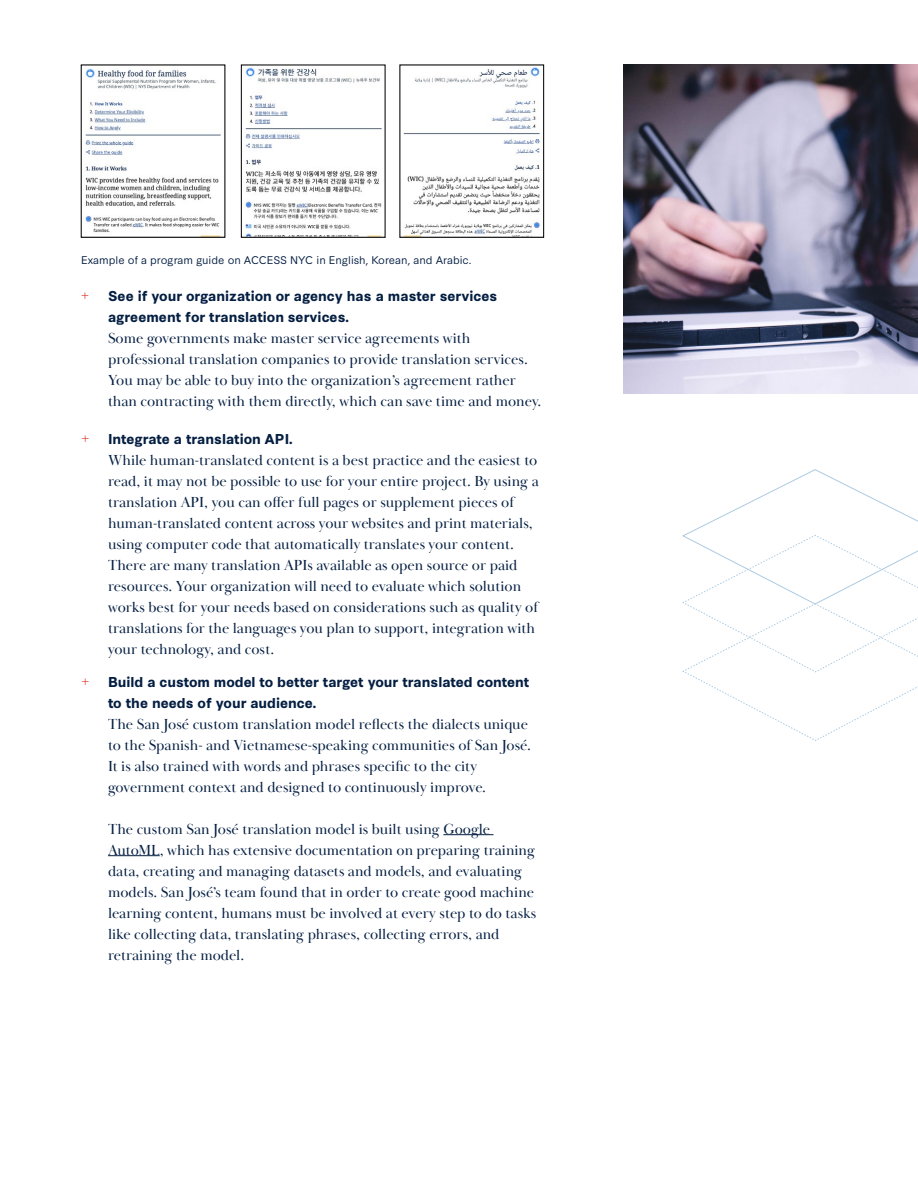
<style>
.page{position:relative;width:918px;height:1188px;background:#fff}
.page>*{position:absolute;margin:0;border:0;box-sizing:border-box;transform-origin:0 0}
.t1{font:15px/21px "Baskerville Display PT";color:#041e42}
.t2{font:700 13.5px/21px "Synthese";color:#041e42}
.t3{font:10.5px "Synthese";color:#041e42}
.s1{font-family:"Baskerville Display PT";font-weight:400;font-size:15px;color:#da291c}
</style>
<div class="page">
<svg style="left:682px;top:469px;width:236px;height:272px"></svg>
<img style="left:85px;top:68px;width:136px;height:165px">
<img style="left:245px;top:67px;width:137px;height:168px">
<img style="left:403px;top:67px;width:137px;height:168px">
<hr style="left:443px;top:834px;width:50px;height:1px;background:#041e42">
<hr style="left:108px;top:855px;width:52px;height:1px;background:#041e42">
<img style="left:623px;top:65px;width:295px;height:328px">
<p class="t3" style="left:81px;top:252px;width:392px">Example of a program guide on ACCESS NYC in English, Korean, and Arabic.</p>
<p class="t2" style="left:108px;top:285px;width:391px;text-indent:-27px"><span class="s1">+</span> See if your organization or agency has a master services agreement for translation services.</p>
<p class="t1" style="left:108px;top:328px;width:435px">Some governments make master service agreements with professional translation companies to provide translation services.<br>You may be able to buy into the organization’s agreement rather than contracting with them directly, which can save time and money.</p>
<p class="t2" style="left:81px;top:427px;width:213px"><span class="s1">+</span> Integrate a translation API.</p>
<p class="t1" style="left:108px;top:450px;width:432px">While human-translated content is a best practice and the easiest to read, it may not be possible to use for your entire project. By using a translation API, you can offer full pages or supplement pieces of human-translated content across your websites and print materials, using computer code that automatically translates your content.<br>There are many translation APIs available as open source or paid resources. Your organization will need to evaluate which solution works best for your needs based on considerations such as quality of translations for the languages you plan to support, integration with your technology, and cost.</p>
<p class="t2" style="left:108px;top:670px;width:423px;text-indent:-27px"><span class="s1">+</span> Build a custom model to better target your translated content to the needs of your audience.</p>
<p class="t1" style="left:108px;top:714px;width:424px">The San José custom translation model reflects the dialects unique to the Spanish- and Vietnamese-speaking communities of San José.<br>It is also trained with words and phrases specific to the city government context and designed to continuously improve.</p>
<p class="t1" style="left:108px;top:819px;width:430px">The custom San José translation model is built using Google AutoML, which has extensive documentation on preparing training data, creating and managing datasets and models, and evaluating models. San José’s team found that in order to create good machine learning content, humans must be involved at every step to do tasks like collecting data, translating phrases, collecting errors, and retraining the model.</p>
</div>
